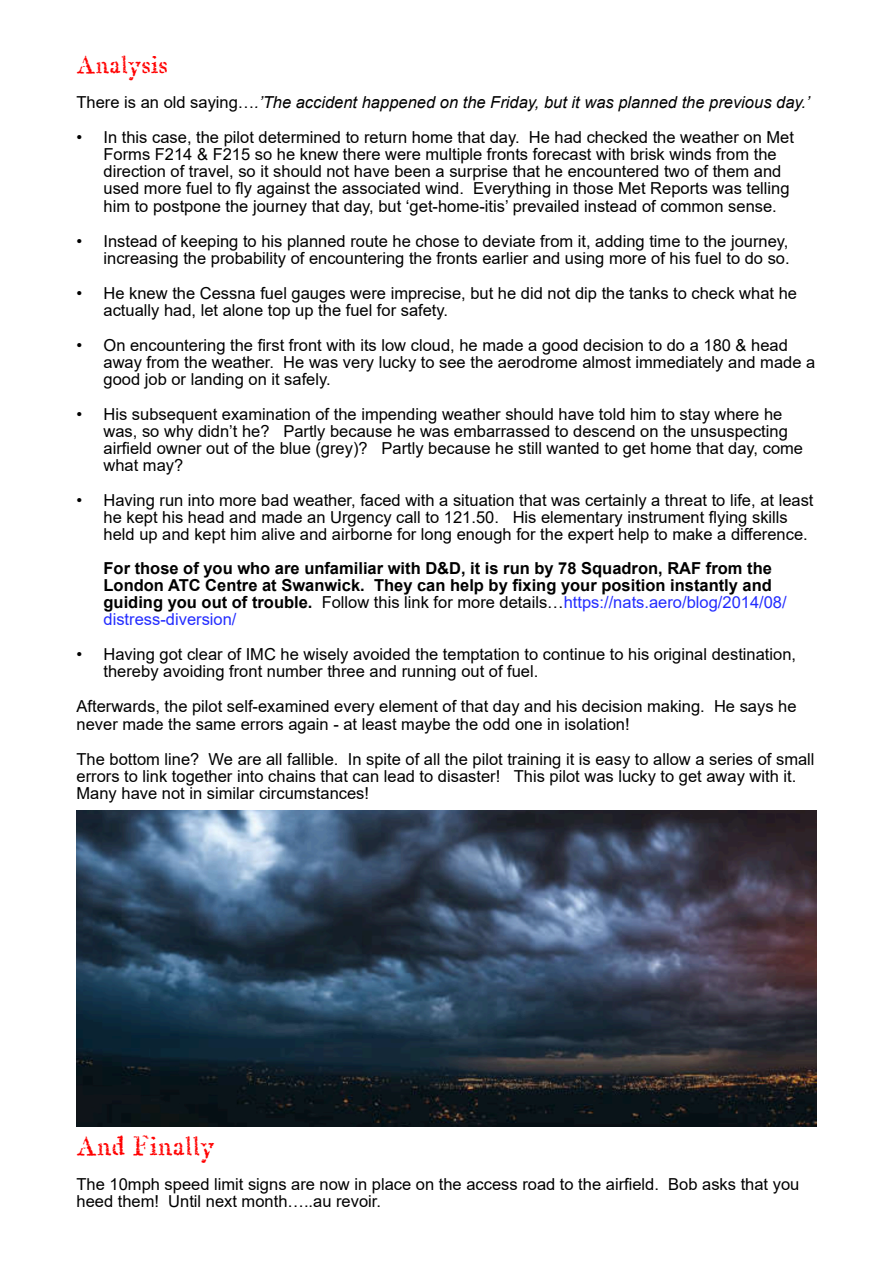
<style>
.page{position:relative;width:893px;height:1263px;background:#fff}
.page>*{position:absolute;margin:0;border:0;box-sizing:border-box;transform-origin:0 0}
.t1{font:22.5px "Old Rubber Stamp";color:#f00}
.t2{font:21px "Old Rubber Stamp";color:#f00}
.t3{font:16.5px/17.1px "Arial";color:#000}
.t4{font:700 16.5px/17.1px "Arial";color:#000}
.t5{font:italic 16.5px "Arial";color:#000}
.s1{font-style:normal}
.s2{font-weight:400}
.s3{font-weight:400;color:#232cff}
</style>
<div class="page">
<img style="left:77px;top:811px;width:739px;height:315px">
<p class="t2" style="left:77px;top:55px;width:93px">Analysis</p>
<p class="t5" style="left:77px;top:96px;width:735px"><span class="s1">There is an old saying…</span>.’The accident happened on the Friday, but it was planned the previous day.’</p>
<p class="t3" style="left:104px;top:131px;width:692px;text-indent:-27px">• In this case, the pilot determined to return home that day. He had checked the weather on Met Forms F214 &amp; F215 so he knew there were multiple fronts forecast with brisk winds from the direction of travel, so it should not have been a surprise that he encountered two of them and used more fuel to fly against the associated wind. Everything in those Met Reports was telling him to postpone the journey that day, but ‘get-home-itis’ prevailed instead of common sense.</p>
<p class="t3" style="left:77px;top:234px;width:715px;text-align:right">• Instead of keeping to his planned route he chose to deviate from it, adding time to the journey, increasing the probability of encountering the fronts earlier and using more of his fuel to do so.</p>
<p class="t3" style="left:104px;top:286px;width:695px;text-indent:-27px">• He knew the Cessna fuel gauges were imprecise, but he did not dip the tanks to check what he actually had, let alone top up the fuel for safety.</p>
<p class="t3" style="left:104px;top:338px;width:713px;text-indent:-27px">• On encountering the first front with its low cloud, he made a good decision to do a 180 &amp; head away from the weather. He was very lucky to see the aerodrome almost immediately and made a good job or landing on it safely.</p>
<p class="t3" style="left:104px;top:407px;width:701px;text-indent:-27px">• His subsequent examination of the impending weather should have told him to stay where he was, so why didn’t he? Partly because he was embarrassed to descend on the unsuspecting airfield owner out of the blue (grey)? Partly because he still wanted to get home that day, come what may?</p>
<p class="t3" style="left:104px;top:493px;width:711px;text-indent:-27px">• Having run into more bad weather, faced with a situation that was certainly a threat to life, at least he kept his head and made an Urgency call to 121.50. His elementary instrument flying skills held up and kept him alive and airborne for long enough for the expert help to make a difference.</p>
<p class="t4" style="left:104px;top:561px;width:685px">For those of you who are unfamiliar with D&amp;D, it is run by 78 Squadron, RAF from the London ATC Centre at Swanwick. They can help by fixing your position instantly and guiding you out of trouble. <span class="s2">Follow this link for more details…</span><span class="s3">https://nats.aero/blog/2014/08/ distress-diversion/</span></p>
<p class="t3" style="left:104px;top:647px;width:694px;text-indent:-27px">• Having got clear of IMC he wisely avoided the temptation to continue to his original destination, thereby avoiding front number three and running out of fuel.</p>
<p class="t3" style="left:77px;top:700px;width:721px">Afterwards, the pilot self-examined every element of that day and his decision making. He says he never made the same errors again - at least maybe the odd one in isolation!</p>
<p class="t3" style="left:77px;top:752px;width:739px">The bottom line? We are all fallible. In spite of all the pilot training it is easy to allow a series of small errors to link together into chains that can lead to disaster! This pilot was lucky to get away with it.<br>Many have not in similar circumstances!</p>
<h1 class="t1" style="left:77px;top:1135px;width:140px">And Finally</h1>
<p class="t3" style="left:77px;top:1177px;width:724px">The 10mph speed limit signs are now in place on the access road to the airfield. Bob asks that you heed them! Until next month…..au revoir.</p>
</div>
